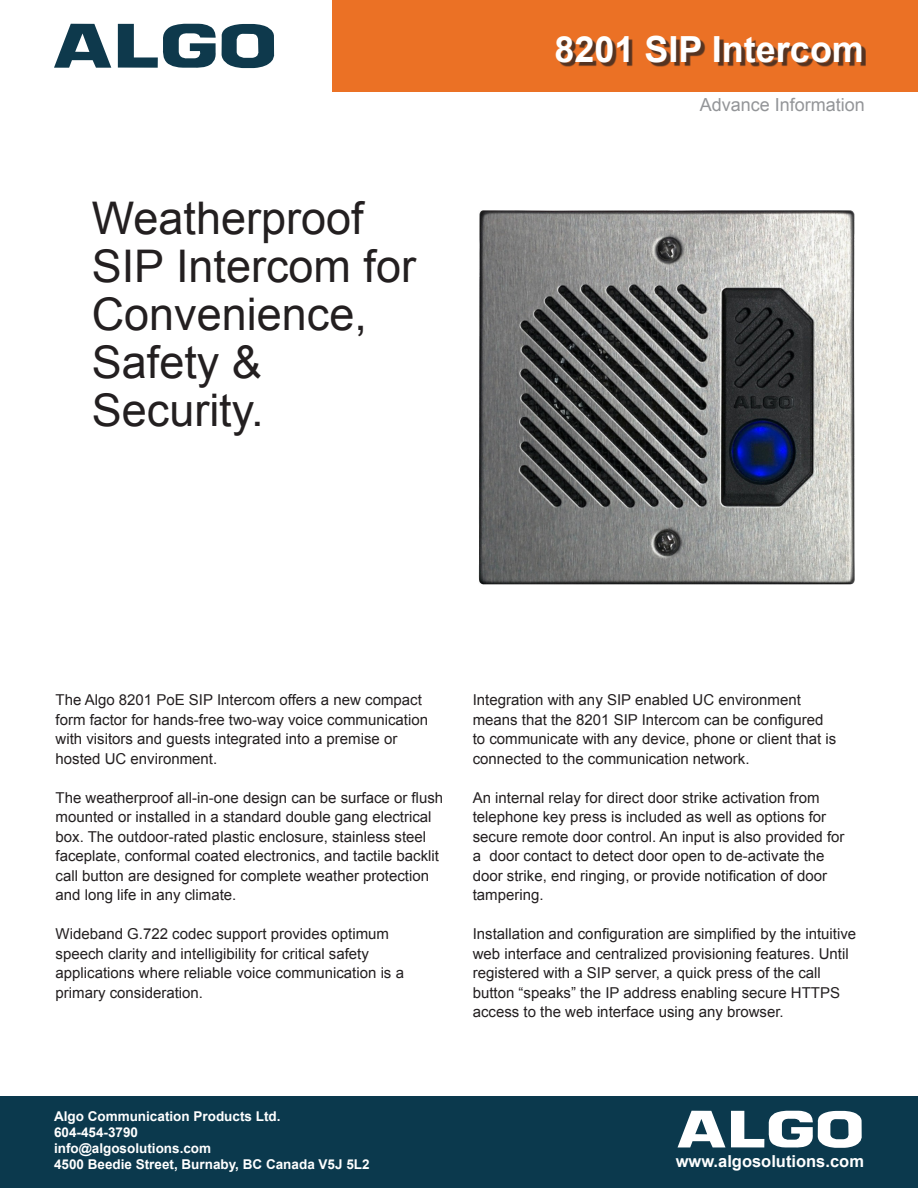
<style>
.page{position:relative;width:918px;height:1188px;background:#fff}
.page>*{position:absolute;margin:0;border:0;box-sizing:border-box;transform-origin:0 0}
.BrochureBodyOpeningP{font:45px/48px "Arial";color:#231f20}
.ProductHeadingBanner{font:700 36px "Arial";color:#fff}
.BrochureBodyOpeningP-2{font:18px "Arial";color:#939598}
.BrochureBodyOpeningP-3{font:700 16.5px "Arial";color:#fff}
.t1{font:15px/19.5px "Arial";color:#231f20}
.t2{font:700 13.5px/16.2px "Arial";color:#fff}
</style>
<div class="page">
<div style="left:0;top:1096px;width:918px;height:92px;background:#0b394d"></div>
<svg style="left:54px;top:24px;width:57px;height:44px"></svg>
<svg style="left:118px;top:24px;width:157px;height:44px"></svg>
<div style="left:332px;top:0;width:586px;height:92px;background:#eb7125"></div>
<svg style="left:678px;top:1111px;width:47px;height:36px"></svg>
<svg style="left:731px;top:1111px;width:131px;height:37px"></svg>
<div style="left:558px;top:38px;width:308px;height:29px;background:#231f20;opacity:.75"></div>
<img style="left:478px;top:211px;width:377px;height:373px">
<p class="BrochureBodyOpeningP" style="left:92px;top:194px;width:326px">Weatherproof<br>SIP Intercom for<br>Convenience,<br>Safety &amp;<br>Security.</p>
<p class="ProductHeadingBanner" style="left:555px;top:26px;width:311px">8201 SIP Intercom</p>
<p class="BrochureBodyOpeningP-2" style="left:700px;top:93px;width:167px">Advance Information</p>
<p class="t1" style="left:56px;top:690px;width:374px">The Algo 8201 PoE SIP Intercom offers a new compact form factor for hands-free two-way voice communication with visitors and guests integrated into a premise or hosted UC environment.</p>
<p class="t1" style="left:56px;top:788px;width:389px">The weatherproof all-in-one design can be surface or flush mounted or installed in a standard double gang electrical box. The outdoor-rated plastic enclosure, stainless steel faceplate, conformal coated electronics, and tactile backlit call button are designed for complete weather protection and long life in any climate.</p>
<p class="t1" style="left:56px;top:924px;width:335px">Wideband G.722 codec support provides optimum</p>
<p class="t1" style="left:56px;top:944px;width:350px">speech clarity and intelligibility for critical safety applications where reliable voice communication is a primary consideration.</p>
<p class="t1" style="left:473px;top:690px;width:365px">Integration with any SIP enabled UC environment means that the 8201 SIP Intercom can be configured to communicate with any device, phone or client that is connected to the communication network.</p>
<p class="t1" style="left:473px;top:788px;width:373px">An internal relay for direct door strike activation from telephone key press is included as well as options for secure remote door control. An input is also provided for a door contact to detect door open to de-activate the door strike, end ringing, or provide notification of door tampering.</p>
<p class="t1" style="left:473px;top:924px;width:385px">Installation and configuration are simplified by the intuitive web interface and centralized provisioning features. Until registered with a SIP server, a quick press of the call button “speaks” the IP address enabling secure HTTPS access to the web interface using any browser.</p>
<p class="t2" style="left:54px;top:1108px;width:228px">Algo Communication Products Ltd.<br>604-454-3790</p>
<p class="t2" style="left:54px;top:1141px;width:159px">info@algosolutions.com</p>
<p class="t2" style="left:54px;top:1157px;width:317px">4500 Beedie Street, Burnaby, BC Canada V5J 5L2</p>
<p class="BrochureBodyOpeningP-3" style="left:676px;top:1150px;width:190px">www.algosolutions.com</p>
</div>
